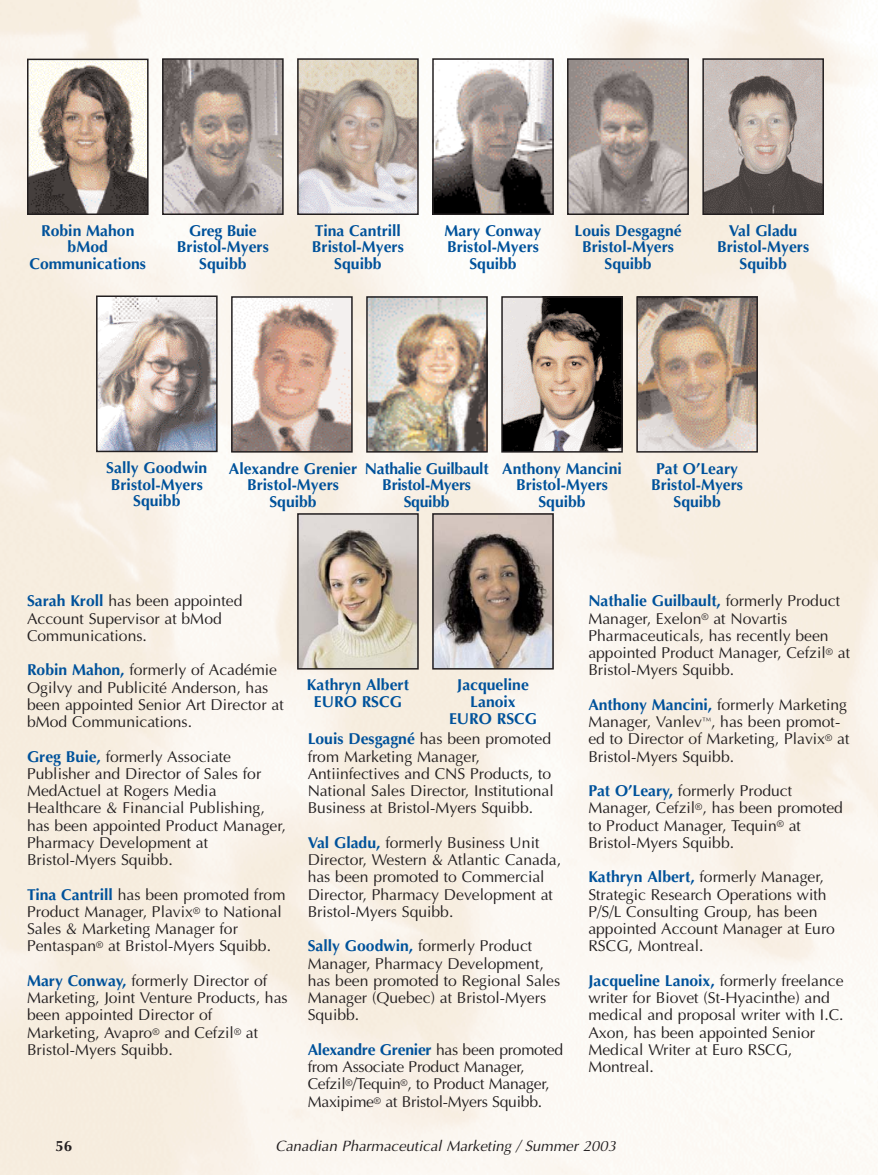
<style>
.page{position:relative;width:878px;height:1175px;background:#fff}
.page>*{position:absolute;margin:0;border:0;box-sizing:border-box;transform-origin:0 0}
.t1{font:15.75px/17.2px "Optima";color:#231f20}
.t2{font:700 15.75px/16.5px "Optima";color:#00529b;text-align:center}
.t3{font:italic 15px "Optima";color:#231f20}
.t4{font:700 15px "Optima";color:#231f20}
.s1{font-weight:700;color:#00529b}
</style>
<div class="page">
<img style="left:0;top:0;width:878px;height:1174px">
<img style="left:30px;top:62px;width:115px;height:150px">
<div style="left:27px;top:59px;width:121px;height:156px;border:2px solid #231f20"></div>
<img style="left:165px;top:61px;width:116px;height:151px">
<div style="left:162px;top:58px;width:122px;height:157px;border:2px solid #231f20"></div>
<img style="left:300px;top:61px;width:115px;height:151px">
<div style="left:297px;top:58px;width:121px;height:157px;border:2px solid #231f20"></div>
<img style="left:570px;top:61px;width:115px;height:151px">
<div style="left:567px;top:58px;width:121px;height:157px;border:2px solid #231f20"></div>
<img style="left:705px;top:61px;width:116px;height:151px">
<div style="left:702px;top:58px;width:122px;height:157px;border:2px solid #231f20"></div>
<img style="left:99px;top:298px;width:116px;height:151px">
<div style="left:96px;top:295px;width:122px;height:157px;border:2px solid #231f20"></div>
<img style="left:234px;top:299px;width:115px;height:150px">
<div style="left:231px;top:296px;width:121px;height:156px;border:2px solid #231f20"></div>
<img style="left:369px;top:299px;width:116px;height:150px">
<div style="left:366px;top:296px;width:122px;height:156px;border:2px solid #231f20"></div>
<img style="left:504px;top:299px;width:115px;height:150px">
<div style="left:501px;top:296px;width:121px;height:156px;border:2px solid #231f20"></div>
<img style="left:639px;top:299px;width:116px;height:150px">
<div style="left:636px;top:296px;width:122px;height:156px;border:2px solid #231f20"></div>
<img style="left:300px;top:516px;width:115px;height:150px">
<div style="left:297px;top:513px;width:121px;height:156px;border:2px solid #231f20"></div>
<img style="left:435px;top:516px;width:115px;height:150px">
<div style="left:432px;top:513px;width:121px;height:156px;border:2px solid #231f20"></div>
<img style="left:435px;top:61px;width:116px;height:151px">
<div style="left:432px;top:58px;width:122px;height:157px;border:2px solid #231f20"></div>
<p class="t2" style="left:30px;top:224px;width:118px">Robin Mahon bMod<br>Communications</p>
<p class="t2" style="left:177px;top:224px;width:93px">Greg Buie<br>Bristol-Myers<br>Squibb</p>
<p class="t2" style="left:312px;top:224px;width:93px">Tina Cantrill<br>Bristol-Myers<br>Squibb</p>
<p class="t2" style="left:574px;top:224px;width:109px">Louis Desgagné<br>Bristol-Myers<br>Squibb</p>
<p class="t2" style="left:717px;top:224px;width:93px">Val Gladu<br>Bristol-Myers<br>Squibb</p>
<p class="t2" style="left:444px;top:224px;width:98px">Mary Conway<br>Bristol-Myers<br>Squibb</p>
<p class="t2" style="left:106px;top:461px;width:103px">Sally Goodwin<br>Bristol-Myers<br>Squibb</p>
<p class="t2" style="left:229px;top:461px;width:130px">Alexandre Grenier<br>Bristol-Myers<br>Squibb</p>
<p class="t2" style="left:365px;top:461px;width:125px">Nathalie Guilbault<br>Bristol-Myers<br>Squibb</p>
<p class="t2" style="left:502px;top:461px;width:121px">Anthony Mancini<br>Bristol-Myers<br>Squibb</p>
<p class="t2" style="left:651px;top:461px;width:93px">Pat O’Leary<br>Bristol-Myers<br>Squibb</p>
<p class="t1" style="left:27px;top:594px;width:217px"><span class="s1">Sarah Kroll</span> has been appointed<br>Account Supervisor at bMod<br>Communications.</p>
<p class="t1" style="left:27px;top:663px;width:258px"><span class="s1">Robin Mahon,</span> formerly of Académie<br>Ogilvy and Publicité Anderson, has been appointed Senior Art Director at bMod Communications.</p>
<p class="t1" style="left:27px;top:749px;width:260px"><span class="s1">Greg Buie,</span> formerly Associate<br>Publisher and Director of Sales for<br>MedActuel at Rogers Media<br>Healthcare &amp; Financial Publishing, has been appointed Product Manager,<br>Pharmacy Development at<br>Bristol-Myers Squibb.</p>
<p class="t1" style="left:27px;top:887px;width:260px"><span class="s1">Tina Cantrill</span> has been promoted from Product Manager, Plavix<sup>®</sup> to National Sales &amp; Marketing Manager for Pentaspan<sup>®</sup> at Bristol-Myers Squibb.</p>
<p class="t1" style="left:27px;top:973px;width:262px"><span class="s1">Mary Conway,</span> formerly Director of<br>Marketing, Joint Venture Products, has been appointed Director of<br>Marketing, Avapro<sup>®</sup> and Cefzil<sup>®</sup> at<br>Bristol-Myers Squibb.</p>
<p class="t2" style="left:307px;top:678px;width:103px">Kathryn Albert<br>EURO RSCG</p>
<p class="t2" style="left:449px;top:678px;width:89px">Jacqueline<br>Lanoix<br>EURO RSCG</p>
<p class="t1" style="left:308px;top:732px;width:248px"><span class="s1">Louis Desgagné</span> has been promoted from Marketing Manager, Antiinfectives and CNS Products, to National Sales Director, Institutional Business at Bristol-Myers Squibb.</p>
<p class="t1" style="left:308px;top:835px;width:255px"><span class="s1">Val Gladu,</span> formerly Business Unit<br>Director, Western &amp; Atlantic Canada, has been promoted to Commercial<br>Director, Pharmacy Development at<br>Bristol-Myers Squibb.</p>
<p class="t1" style="left:308px;top:939px;width:254px"><span class="s1">Sally Goodwin,</span> formerly Product<br>Manager, Pharmacy Development, has been promoted to Regional Sales<br>Manager (Quebec) at Bristol-Myers<br>Squibb.</p>
<p class="t1" style="left:308px;top:1042px;width:257px"><span class="s1">Alexandre Grenier</span> has been promoted from Associate Product Manager, Cefzil<sup>®</sup>/Tequin<sup>®</sup>, to Product Manager, Maxipime<sup>®</sup> at Bristol-Myers Squibb.</p>
<p class="t1" style="left:588px;top:594px;width:263px"><span class="s1">Nathalie Guilbault,</span> formerly Product Manager, Exelon<sup>®</sup> at Novartis Pharmaceuticals, has recently been appointed Product Manager, Cefzil<sup>®</sup> at Bristol-Myers Squibb.</p>
<p class="t1" style="left:588px;top:697px;width:262px"><span class="s1">Anthony Mancini,</span> formerly Marketing Manager, Vanlev<sup>™</sup>, has been promot&shy;ed to Director of Marketing, Plavix<sup>®</sup> at Bristol-Myers Squibb.</p>
<p class="t1" style="left:588px;top:783px;width:256px"><span class="s1">Pat O’Leary,</span> formerly Product<br>Manager, Cefzil<sup>®</sup>, has been promoted to Product Manager, Tequin<sup>®</sup> at<br>Bristol-Myers Squibb.</p>
<p class="t1" style="left:588px;top:870px;width:248px"><span class="s1">Kathryn Albert,</span> formerly Manager,<br>Strategic Research Operations with<br>P/S/L Consulting Group, has been appointed Account Manager at Euro<br>RSCG, Montreal.</p>
<p class="t1" style="left:588px;top:973px;width:257px"><span class="s1">Jacqueline Lanoix,</span> formerly freelance writer for Biovet (St-Hyacinthe) and medical and proposal writer with I.C.<br>Axon, has been appointed Senior<br>Medical Writer at Euro RSCG,<br>Montreal.</p>
<p class="t4" style="left:56px;top:1140px;width:18px">56</p>
<p class="t3" style="left:275px;top:1140px;width:342px">Canadian Pharmaceutical Marketing / Summer 2003</p>
</div>
